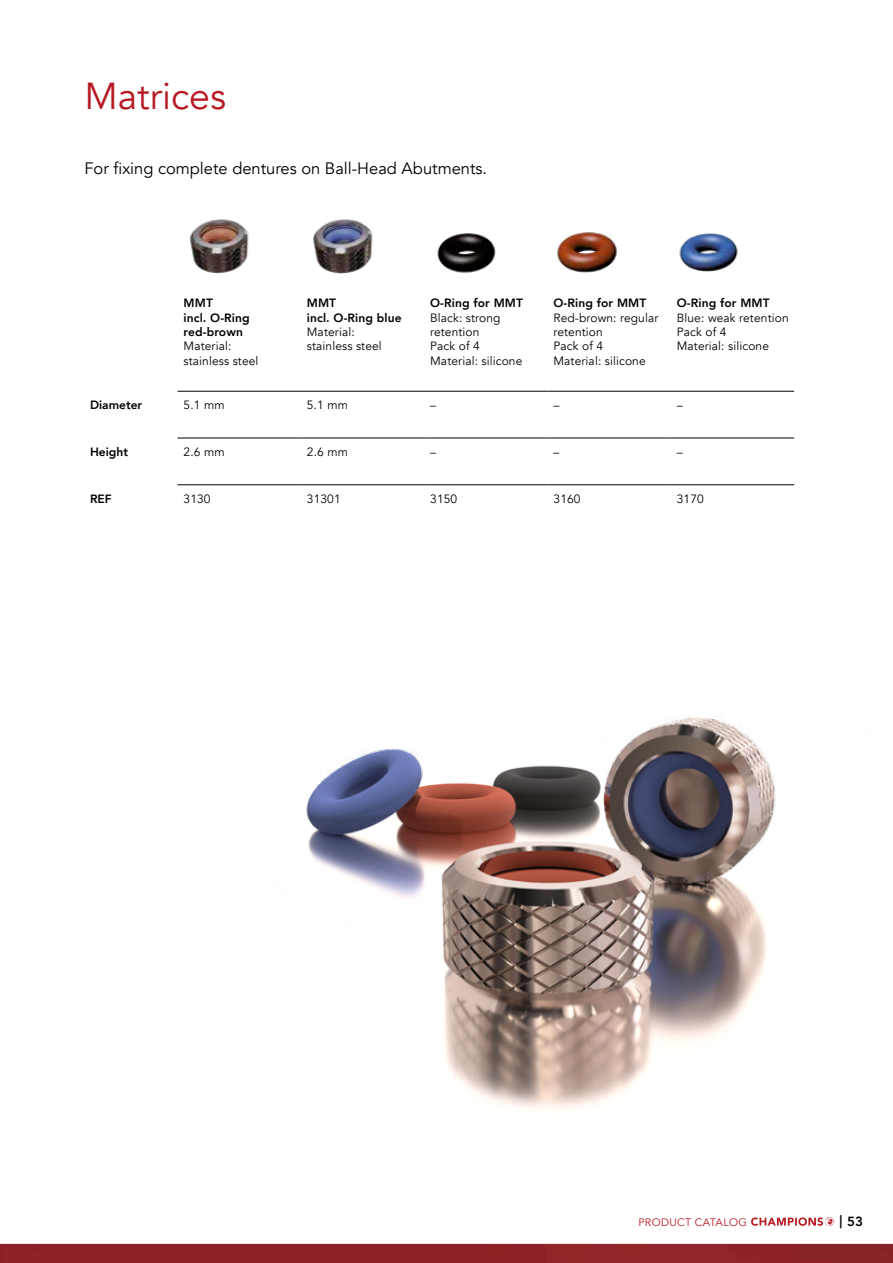
<style>
.page{position:relative;width:893px;height:1263px;background:#fff}
.page>*{position:absolute;margin:0;border:0;box-sizing:border-box;transform-origin:0 0}
.t1{font:37.5px "Avenir";color:#b71923}
.t2{font:16.5px "Avenir";color:#000}
.t3{font:800 13.2px "Avenir";color:#000}
.t4{font:12px/14.4px "Avenir";letter-spacing:.01em;color:#000}
.t5{font:800 12px/14.4px "Avenir";letter-spacing:.01em;color:#000}
.t6{font:10.8px "Avenir";letter-spacing:.03em;color:#b71923}
</style>
<div class="page">
<svg style="left:751px;top:1217px;width:83px;height:9px"></svg>
<div style="left:0;top:1244px;width:893px;height:19px;background:#8d2228"></div>
<img style="left:190px;top:219px;width:59px;height:54px">
<img style="left:313px;top:219px;width:60px;height:54px">
<img style="left:437px;top:233px;width:59px;height:40px">
<img style="left:557px;top:232px;width:60px;height:41px">
<img style="left:679px;top:233px;width:59px;height:39px">
<hr style="left:178px;top:391px;width:123px;height:1px;background:#000">
<hr style="left:301px;top:391px;width:123px;height:1px;background:#000">
<hr style="left:424px;top:391px;width:123px;height:1px;background:#000">
<hr style="left:547px;top:391px;width:124px;height:1px;background:#000">
<hr style="left:671px;top:391px;width:123px;height:1px;background:#000">
<hr style="left:178px;top:438px;width:123px;height:1px;background:#000">
<hr style="left:301px;top:438px;width:123px;height:1px;background:#000">
<hr style="left:424px;top:438px;width:123px;height:1px;background:#000">
<hr style="left:547px;top:438px;width:124px;height:1px;background:#000">
<hr style="left:671px;top:438px;width:123px;height:1px;background:#000">
<hr style="left:178px;top:484px;width:123px;height:1px;background:#000">
<hr style="left:301px;top:484px;width:123px;height:1px;background:#000">
<hr style="left:424px;top:484px;width:123px;height:1px;background:#000">
<hr style="left:547px;top:484px;width:124px;height:1px;background:#000">
<hr style="left:671px;top:484px;width:123px;height:1px;background:#000">
<img style="left:306px;top:716px;width:470px;height:393px">
<h1 class="t1" style="left:84px;top:73px;width:143px">Matrices</h1>
<h2 class="t2" style="left:84px;top:158px;width:404px">For fixing complete dentures on Ball-Head Abutments.</h2>
<p class="t5" style="left:184px;top:296px;width:68px">MMT<br>incl. O-Ring red-brown</p>
<p class="t4" style="left:184px;top:339px;width:76px">Material: stainless steel</p>
<p class="t5" style="left:307px;top:296px;width:96px">MMT<br>incl. O-Ring blue</p>
<p class="t4" style="left:307px;top:325px;width:76px">Material: stainless steel</p>
<p class="t5" style="left:430px;top:296px;width:94px">O-Ring for MMT</p>
<p class="t4" style="left:430px;top:310px;width:94px">Black: strong retention<br>Pack of 4<br>Material: silicone</p>
<p class="t5" style="left:553px;top:296px;width:94px">O-Ring for MMT</p>
<p class="t4" style="left:553px;top:310px;width:106px">Red-brown: regular retention<br>Pack of 4<br>Material: silicone</p>
<p class="t5" style="left:677px;top:296px;width:94px">O-Ring for MMT</p>
<p class="t4" style="left:677px;top:310px;width:113px">Blue: weak retention<br>Pack of 4<br>Material: silicone</p>
<p class="t5" style="left:90px;top:398px;width:54px">Diameter</p>
<p class="t4" style="left:184px;top:398px;width:43px">5.1 mm</p>
<p class="t4" style="left:307px;top:398px;width:43px">5.1 mm</p>
<p class="t4" style="left:430px;top:398px;width:7px">–</p>
<p class="t4" style="left:553px;top:398px;width:7px">–</p>
<p class="t4" style="left:677px;top:398px;width:7px">–</p>
<p class="t5" style="left:90px;top:445px;width:40px">Height</p>
<p class="t4" style="left:184px;top:445px;width:43px">2.6 mm</p>
<p class="t4" style="left:307px;top:445px;width:43px">2.6 mm</p>
<p class="t4" style="left:430px;top:445px;width:7px">–</p>
<p class="t4" style="left:553px;top:445px;width:7px">–</p>
<p class="t4" style="left:677px;top:445px;width:7px">–</p>
<p class="t5" style="left:90px;top:491px;width:23px">REF</p>
<p class="t4" style="left:184px;top:492px;width:29px">3130</p>
<p class="t4" style="left:307px;top:492px;width:35px">31301</p>
<p class="t4" style="left:430px;top:492px;width:29px">3150</p>
<p class="t4" style="left:553px;top:492px;width:29px">3160</p>
<p class="t4" style="left:677px;top:492px;width:29px">3170</p>
<p class="t6" style="left:638px;top:1215px;width:110px">PRODUCT CATALOG</p>
<p class="t3" style="left:839px;top:1211px;width:25px">| 53</p>
</div>
